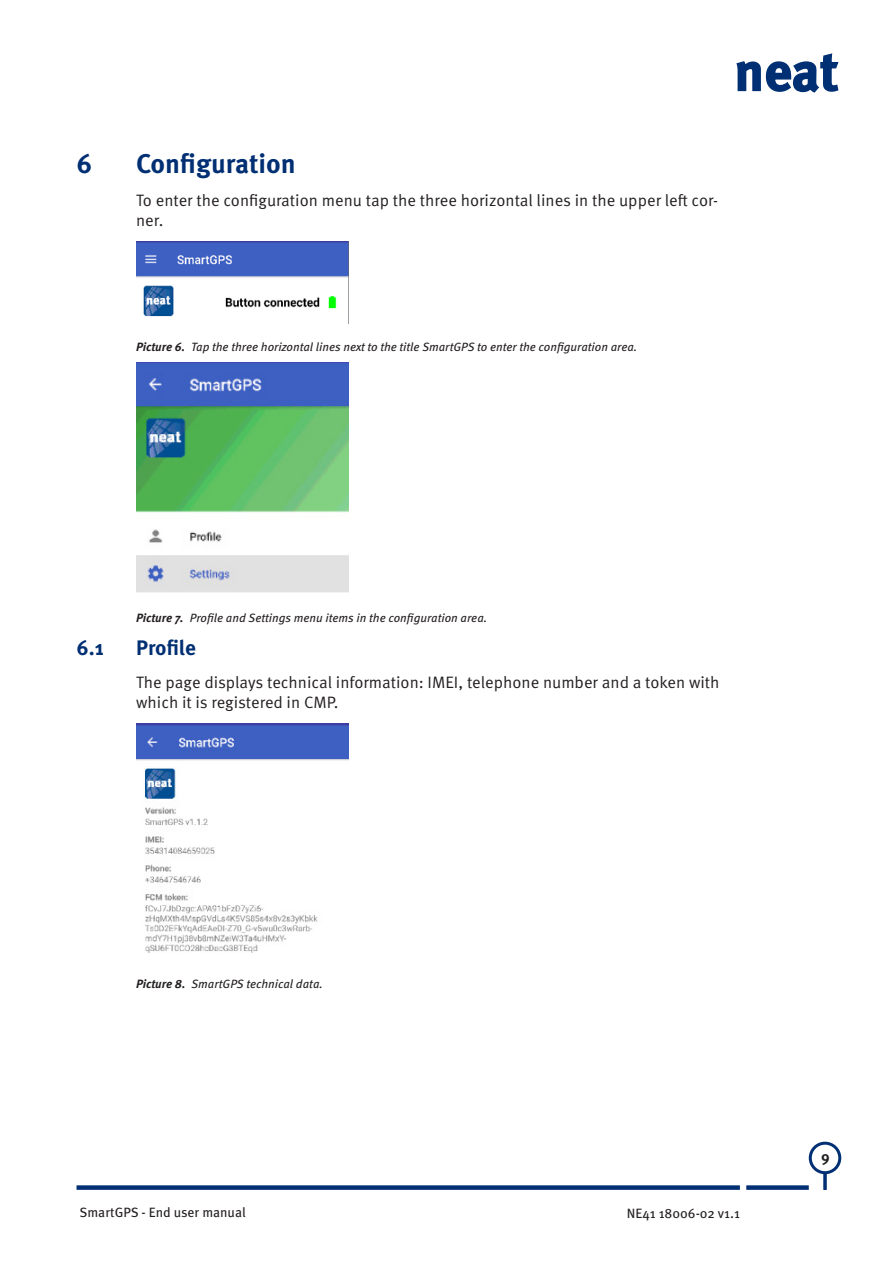
<style>
.page{position:relative;width:893px;height:1263px;background:#fff}
.page>*{position:absolute;margin:0;border:0;box-sizing:border-box;transform-origin:0 0}
.t1{font:700 54px "Meta OT";color:#002f73}
.t2{font:700 27px "Meta OT";color:#002f73}
.t3{font:700 21px "Meta OT";color:#002f73}
.t4{font:16.5px/19.8px "Meta OT Norm";color:#231f20}
.t5{font:700 15px "Meta OT";color:#231f20}
.t6{font:13.5px "Meta OT";color:#231f20}
.t7{font:italic 12px "Meta OT";color:#231f20}
.s1{font-weight:700}
</style>
<div class="page">
<div style="left:809px;top:1142px;width:32px;height:32px;border:3px solid #002f73;border-radius:50%"></div>
<hr style="left:823px;top:1173px;width:3px;height:17px;background:#002f73">
<div style="left:77px;top:1185px;width:663px;height:5px;background:#002f73"></div>
<div style="left:746px;top:1185px;width:63px;height:5px;background:#002f73"></div>
<svg style="left:736px;top:53px;width:103px;height:40px"></svg>
<img style="left:136px;top:242px;width:213px;height:82px">
<img style="left:136px;top:363px;width:213px;height:230px">
<img style="left:136px;top:724px;width:213px;height:229px">
<h1 class="t1" style="left:734px;top:37px;width:106px">neat</h1>
<h2 class="t2" style="left:77px;top:147px;width:17px">6</h2>
<h2 class="t2" style="left:136px;top:147px;width:161px">Configuration</h2>
<h3 class="t4" style="left:136px;top:191px;width:584px">To enter the configuration menu tap the three horizontal lines in the upper left cor&shy;ner.</h3>
<p class="t7" style="left:136px;top:339px;width:503px"><span class="s1">Picture 6.</span> Tap the three horizontal lines next to the title SmartGPS to enter the configuration area.</p>
<p class="t7" style="left:136px;top:610px;width:353px"><span class="s1">Picture 7.</span> Profile and Settings menu items in the configuration area.</p>
<h3 class="t3" style="left:77px;top:635px;width:29px">6.1</h3>
<h3 class="t3" style="left:136px;top:635px;width:61px">Profile</h3>
<h3 class="t4" style="left:136px;top:672px;width:585px">The page displays technical information: IMEI, telephone number and a token with which it is registered in CMP.</h3>
<p class="t7" style="left:136px;top:976px;width:188px"><span class="s1">Picture 8.</span> SmartGPS technical data.</p>
<p class="t5" style="left:821px;top:1147px;width:10px">9</p>
<p class="t6" style="left:80px;top:1204px;width:168px">SmartGPS - End user manual</p>
<p class="t6" style="left:627px;top:1205px;width:115px">NE41 18006-02 v1.1</p>
</div>
